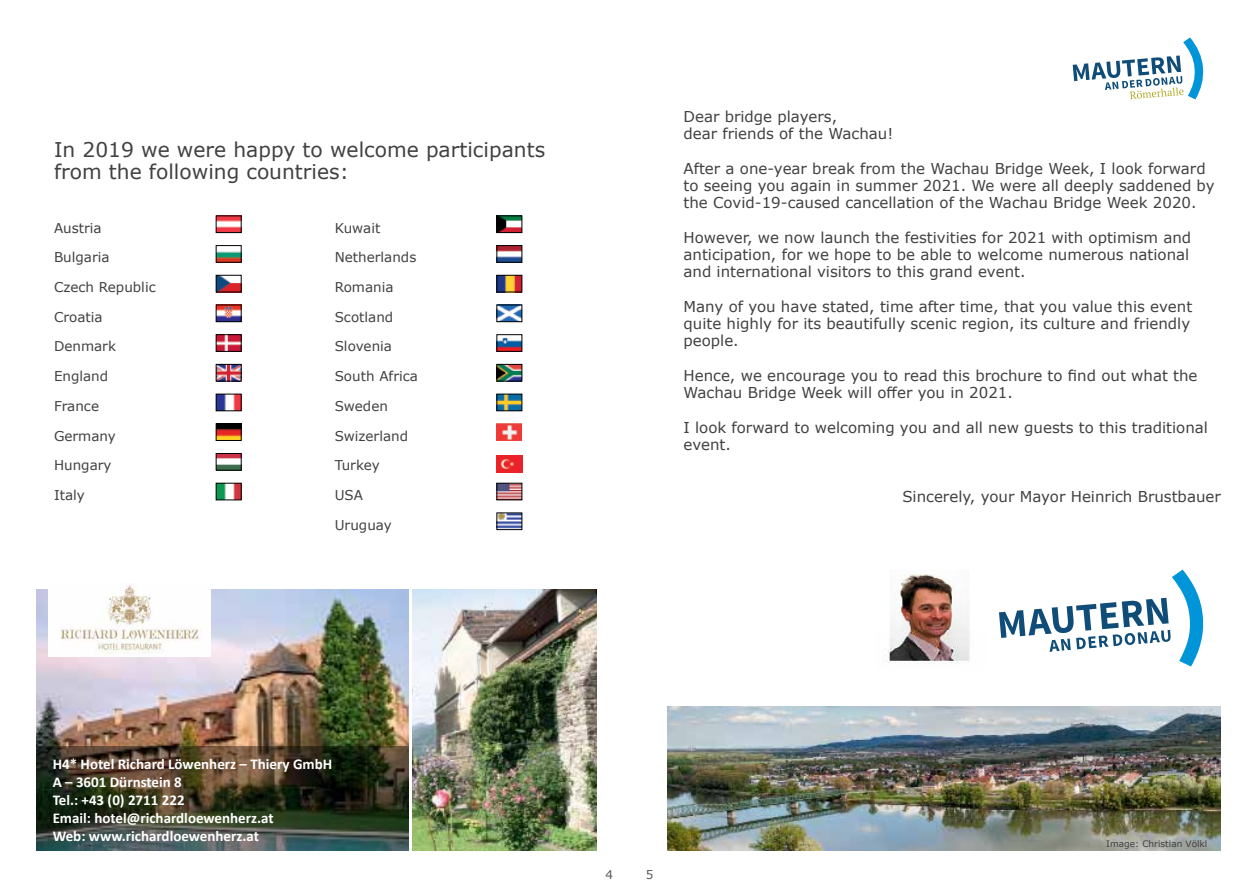
<style>
.page{position:relative;width:1259px;height:893px;background:#fff}
.page>*{position:absolute;margin:0;border:0;box-sizing:border-box;transform-origin:0 0}
.t1{font:20.25px/22.4px "Verdana";color:#414042}
.t2{font:15px/17.2px "Verdana";color:#414042}
.t3{font:700 15px/18px "Calibri";color:#fff}
.t4{font:13.5px/29.7px "Verdana";color:#414042}
.t5{font:12px "Verdana";color:#58595b}
.t6{font:9px "Verdana";color:#414042}
</style>
<div class="page">
<img style="left:667px;top:707px;width:553px;height:144px">
<svg style="left:1072px;top:37px;width:132px;height:62px"></svg>
<img style="left:218px;top:218px;width:21px;height:13px">
<div style="left:216px;top:216px;width:25px;height:17px;border:1px solid #000"></div>
<img style="left:218px;top:251px;width:21px;height:9px">
<div style="left:216px;top:245px;width:25px;height:17px;border:1px solid #000"></div>
<img style="left:218px;top:277px;width:21px;height:13px">
<div style="left:216px;top:275px;width:25px;height:17px;border:1px solid #000"></div>
<img style="left:218px;top:307px;width:21px;height:13px">
<div style="left:216px;top:305px;width:25px;height:17px;border:1px solid #000"></div>
<img style="left:218px;top:337px;width:21px;height:12px">
<img style="left:218px;top:366px;width:21px;height:13px">
<div style="left:216px;top:364px;width:25px;height:17px;border:1px solid #000"></div>
<img style="left:218px;top:396px;width:21px;height:13px">
<div style="left:216px;top:394px;width:25px;height:17px;border:1px solid #000"></div>
<img style="left:218px;top:426px;width:21px;height:13px">
<div style="left:216px;top:424px;width:25px;height:17px;border:1px solid #000"></div>
<img style="left:218px;top:455px;width:21px;height:13px">
<div style="left:216px;top:453px;width:25px;height:17px;border:1px solid #000"></div>
<img style="left:218px;top:485px;width:21px;height:13px">
<div style="left:216px;top:483px;width:25px;height:17px;border:1px solid #000"></div>
<img style="left:499px;top:218px;width:21px;height:13px">
<div style="left:497px;top:216px;width:25px;height:17px;border:1px solid #000"></div>
<img style="left:499px;top:247px;width:21px;height:13px">
<div style="left:497px;top:245px;width:25px;height:17px;border:1px solid #000"></div>
<img style="left:499px;top:277px;width:21px;height:13px">
<div style="left:497px;top:275px;width:25px;height:17px;border:1px solid #000"></div>
<img style="left:499px;top:307px;width:21px;height:13px">
<div style="left:497px;top:305px;width:25px;height:17px;border:1px solid #000"></div>
<img style="left:499px;top:337px;width:21px;height:12px">
<img style="left:499px;top:366px;width:21px;height:13px">
<div style="left:497px;top:364px;width:25px;height:17px;border:1px solid #000"></div>
<img style="left:499px;top:396px;width:21px;height:13px">
<div style="left:497px;top:394px;width:25px;height:17px;border:1px solid #000"></div>
<img style="left:497px;top:424px;width:25px;height:17px">
<img style="left:499px;top:485px;width:21px;height:13px">
<img style="left:499px;top:515px;width:21px;height:13px">
<div style="left:497px;top:513px;width:25px;height:17px;border:1px solid #000"></div>
<img style="left:496px;top:455px;width:26px;height:18px">
<img style="left:36px;top:590px;width:372px;height:157px">
<img style="left:413px;top:590px;width:183px;height:261px">
<img style="left:48px;top:585px;width:162px;height:71px">
<img style="left:36px;top:747px;width:372px;height:104px">
<img style="left:883px;top:573px;width:87px;height:91px">
<svg style="left:999px;top:570px;width:205px;height:96px"></svg>
<h1 class="t1" style="left:54px;top:138px;width:493px">In 2019 we were happy to welcome participants from the following countries:</h1>
<p class="t4" style="left:54px;top:213px;width:57px">Austria<br>Bulgaria</p>
<p class="t4" style="left:54px;top:272px;width:103px">Czech Republic<br>Croatia</p>
<p class="t4" style="left:54px;top:332px;width:64px">Denmark<br>England<br>France</p>
<p class="t4" style="left:54px;top:421px;width:63px">Germany<br>Hungary</p>
<p class="t4" style="left:54px;top:480px;width:32px">Italy</p>
<p class="t4" style="left:335px;top:213px;width:83px">Kuwait<br>Netherlands</p>
<p class="t4" style="left:335px;top:272px;width:60px">Romania<br>Scotland</p>
<p class="t4" style="left:335px;top:332px;width:85px">Slovenia<br>South Africa<br>Sweden</p>
<p class="t4" style="left:335px;top:421px;width:75px">Swizerland<br>Turkey<br>USA</p>
<p class="t4" style="left:335px;top:510px;width:59px">Uruguay</p>
<p class="t2" style="left:683px;top:108px;width:211px">Dear bridge players,<br>dear friends of the Wachau!</p>
<p class="t2" style="left:683px;top:160px;width:533px">After a one-year break from the Wachau Bridge Week, I look forward to seeing you again in summer 2021. We were all deeply saddened by the Covid-19-caused cancellation of the Wachau Bridge Week 2020.</p>
<p class="t2" style="left:683px;top:229px;width:509px">However, we now launch the festivities for 2021 with optimism and anticipation, for we hope to be able to welcome numerous national and international visitors to this grand event.</p>
<p class="t2" style="left:683px;top:298px;width:510px">Many of you have stated, time after time, that you value this event quite highly for its beautifully scenic region, its culture and friendly people.</p>
<p class="t2" style="left:683px;top:367px;width:515px">Hence, we encourage you to read this brochure to find out what the<br>Wachau Bridge Week will offer you in 2021.</p>
<p class="t2" style="left:683px;top:418px;width:526px">I look forward to welcoming you and all new guests to this traditional event.</p>
<p class="t2" style="left:902px;top:487px;width:320px">Sincerely, your Mayor Heinrich Brustbauer</p>
<p class="t3" style="left:53px;top:755px;width:281px">H4* Hotel Richard Löwenherz – Thiery GmbH<br>A – 3601 Dürnstein 8<br>Tel.: +43 (0) 2711 222<br>Email: hotel@richardloewenherz.at<br>Web: www.richardloewenherz.at</p>
<p class="t5" style="left:605px;top:866px;width:9px">4</p>
<p class="t5" style="left:646px;top:866px;width:9px">5</p>
<p class="t6" style="left:1106px;top:837px;width:103px">Image: Christian Völkl</p>
</div>
